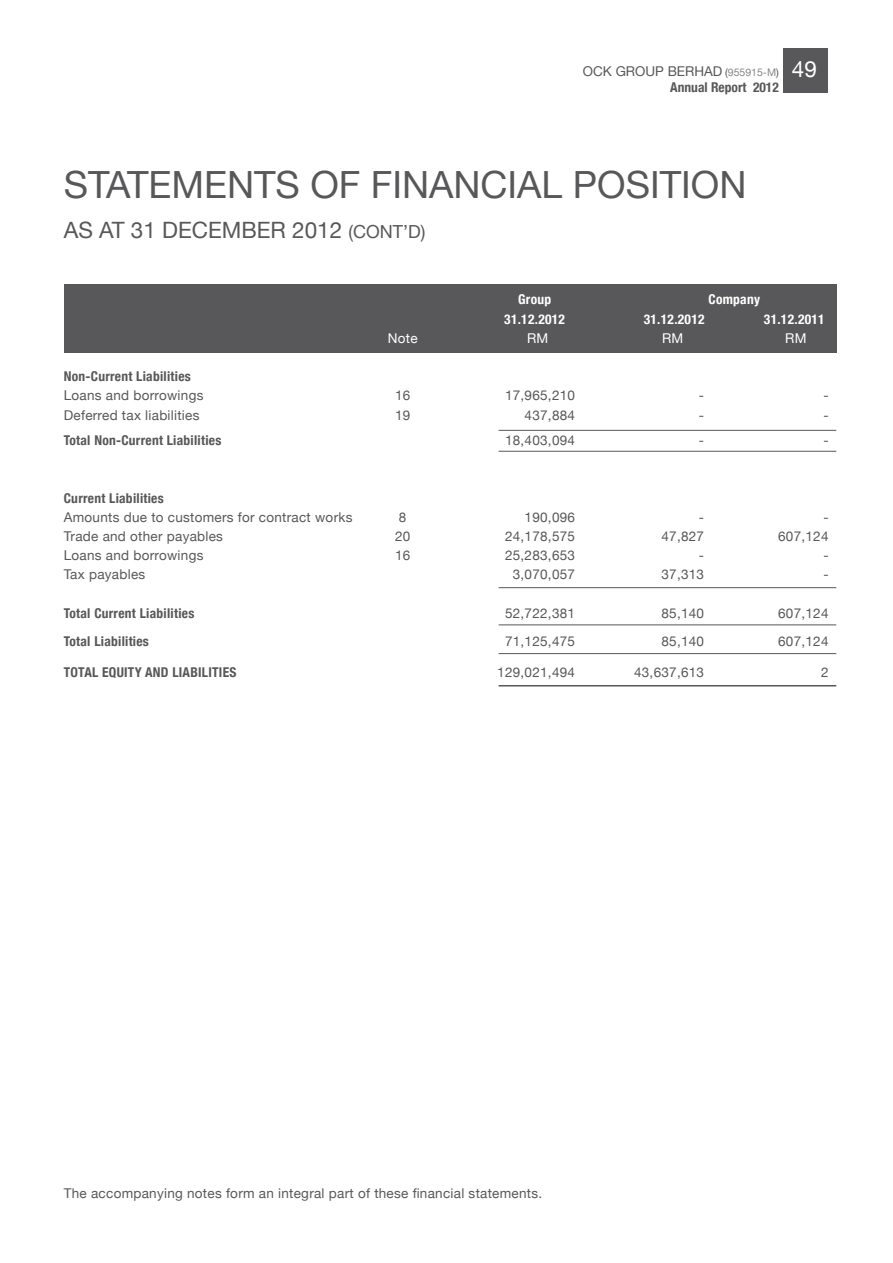
<style>
.page{position:relative;width:893px;height:1263px;background:#fff}
.page>*{position:absolute;margin:0;border:0;box-sizing:border-box;transform-origin:0 0}
.t1{font:37.5px "Helvetica Neue";color:#58585a}
.t2{font:22.5px "Helvetica Neue";color:#58585a}
.t3{font:18px "Helvetica Neue";color:#58585a}
.t4{font:13.5px "Helvetica Neue";letter-spacing:.02em;color:#58585a}
.t5{font:700 condensed 13.5px "Helvetica Neue";letter-spacing:.02em;color:#58585a}
.t6{font:700 condensed 13.5px "Helvetica Neue";letter-spacing:.02em;color:#fff}
.t7{font:700 condensed 13.5px/16.2px "Helvetica Neue";color:#58585a}
.t8{font:13.5px "Helvetica Neue";letter-spacing:.02em;color:#fff}
.s1{font-weight:400;font-stretch:normal}
.s2{font-weight:400;font-stretch:normal;font-size:10.5px}
.s3{font-weight:400;font-stretch:normal;font-size:10.5px;color:#878889}
.s4{font-weight:400;font-stretch:normal;font-size:22.5px;color:#fff}
.s5{font-size:18px}
</style>
<div class="page">
<div style="left:64px;top:284px;width:772px;height:68px;background:#58585a"></div>
<hr style="left:499px;top:430px;width:337px;height:1px;background:#58585a">
<hr style="left:499px;top:451px;width:337px;height:1px;background:#58585a">
<hr style="left:499px;top:587px;width:337px;height:1px;background:#58585a">
<hr style="left:499px;top:625px;width:337px;height:1px;background:#58585a">
<hr style="left:499px;top:653px;width:337px;height:1px;background:#58585a">
<hr style="left:499px;top:685px;width:337px;height:1px;background:#58585a">
<div style="left:783px;top:48px;width:45px;height:45px;background:#58585a"></div>
<p class="t7" style="left:670px;top:62px;width:148px;text-indent:-87px"><span class="s1">OCK GROUP BERHAD</span> <span class="s2">(</span><span class="s3">955915-M</span><span class="s2">)</span> <span class="s4">49<br></span>Annual Report 2012</p>
<h1 class="t1" style="left:64px;top:162px;width:684px">STATEMENTS OF FINANCIAL POSITION</h1>
<h2 class="t2" style="left:64px;top:217px;width:303px">AS AT 31 DECEMBER 2012 <span class="s5">(cont</span></h2>
<h3 class="t3" style="left:403px;top:221px;width:24px">’d)</h3>
<p class="t6" style="left:518px;top:291px;width:35px">Group</p>
<p class="t6" style="left:708px;top:291px;width:53px">Company</p>
<p class="t6" style="left:504px;top:311px;width:62px">31.12.2012</p>
<p class="t6" style="left:644px;top:311px;width:62px">31.12.2012</p>
<p class="t6" style="left:764px;top:311px;width:62px">31.12.2011</p>
<p class="t8" style="left:388px;top:330px;width:31px">Note</p>
<p class="t8" style="left:527px;top:330px;width:23px">RM</p>
<p class="t8" style="left:662px;top:330px;width:23px">RM</p>
<p class="t8" style="left:785px;top:330px;width:23px">RM</p>
<p class="t5" style="left:64px;top:368px;width:129px">Non-Current Liabilities</p>
<p class="t4" style="left:64px;top:388px;width:141px">Loans and borrowings</p>
<p class="t4" style="left:395px;top:388px;width:17px">16</p>
<p class="t4" style="left:505px;top:388px;width:71px">17,965,210</p>
<p class="t4" style="left:699px;top:388px;width:7px">-</p>
<p class="t4" style="left:824px;top:388px;width:7px">-</p>
<p class="t4" style="left:64px;top:407px;width:137px">Deferred tax liabilities</p>
<p class="t4" style="left:395px;top:407px;width:17px">19</p>
<p class="t4" style="left:525px;top:407px;width:52px">437,884</p>
<p class="t4" style="left:699px;top:407px;width:7px">-</p>
<p class="t4" style="left:824px;top:407px;width:7px">-</p>
<p class="t5" style="left:64px;top:432px;width:159px">Total Non-Current Liabilities</p>
<p class="t4" style="left:505px;top:432px;width:71px">18,403,094</p>
<p class="t4" style="left:699px;top:432px;width:7px">-</p>
<p class="t4" style="left:824px;top:432px;width:7px">-</p>
<p class="t5" style="left:64px;top:489px;width:102px">Current Liabilities</p>
<p class="t4" style="left:64px;top:509px;width:290px">Amounts due to customers for contract works</p>
<p class="t4" style="left:399px;top:509px;width:9px">8</p>
<p class="t4" style="left:525px;top:509px;width:52px">190,096</p>
<p class="t4" style="left:699px;top:509px;width:7px">-</p>
<p class="t4" style="left:824px;top:509px;width:7px">-</p>
<p class="t4" style="left:64px;top:528px;width:161px">Trade and other payables</p>
<p class="t4" style="left:395px;top:528px;width:17px">20</p>
<p class="t4" style="left:505px;top:528px;width:71px">24,178,575</p>
<p class="t4" style="left:661px;top:528px;width:44px">47,827</p>
<p class="t4" style="left:778px;top:528px;width:52px">607,124</p>
<p class="t4" style="left:64px;top:547px;width:141px">Loans and borrowings</p>
<p class="t4" style="left:395px;top:547px;width:17px">16</p>
<p class="t4" style="left:505px;top:547px;width:71px">25,283,653</p>
<p class="t4" style="left:699px;top:547px;width:7px">-</p>
<p class="t4" style="left:824px;top:547px;width:7px">-</p>
<p class="t4" style="left:64px;top:566px;width:83px">Tax payables</p>
<p class="t4" style="left:513px;top:566px;width:64px">3,070,057</p>
<p class="t4" style="left:661px;top:566px;width:44px">37,313</p>
<p class="t4" style="left:824px;top:566px;width:7px">-</p>
<p class="t5" style="left:64px;top:605px;width:132px">Total Current Liabilities</p>
<p class="t4" style="left:505px;top:605px;width:71px">52,722,381</p>
<p class="t4" style="left:661px;top:605px;width:44px">85,140</p>
<p class="t4" style="left:778px;top:605px;width:52px">607,124</p>
<p class="t5" style="left:64px;top:633px;width:87px">Total Liabilities</p>
<p class="t4" style="left:505px;top:633px;width:71px">71,125,475</p>
<p class="t4" style="left:661px;top:633px;width:44px">85,140</p>
<p class="t4" style="left:778px;top:633px;width:52px">607,124</p>
<p class="t5" style="left:64px;top:664px;width:174px">TOTAL EQUITY AND LIABILITIES</p>
<p class="t4" style="left:497px;top:664px;width:79px">129,021,494</p>
<p class="t4" style="left:634px;top:664px;width:71px">43,637,613</p>
<p class="t4" style="left:821px;top:664px;width:9px">2</p>
<p class="t4" style="left:64px;top:1185px;width:480px">The accompanying notes form an integral part of these financial statements.</p>
</div>
